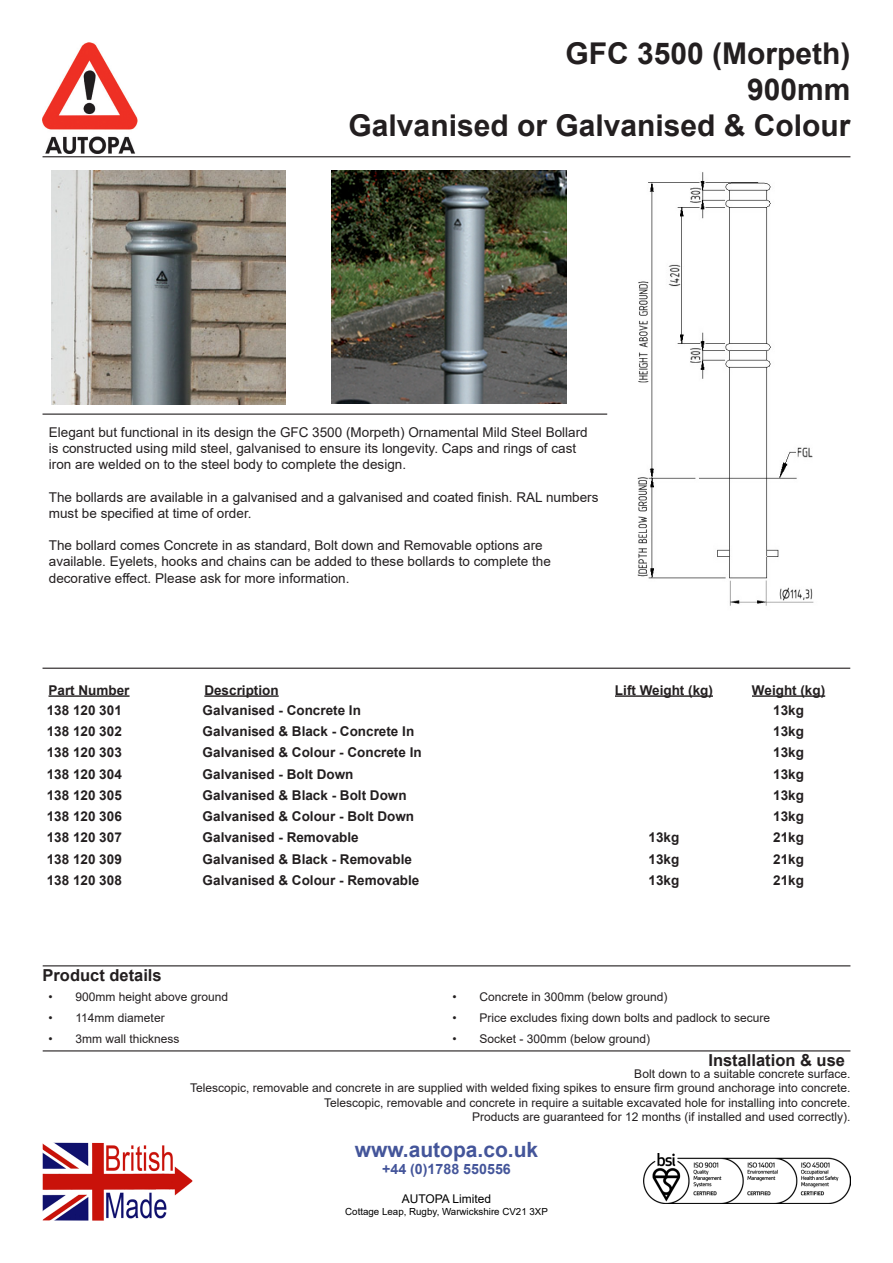
<style>
.page{position:relative;width:893px;height:1263px;background:#fff}
.page>*{position:absolute;margin:0;border:0;box-sizing:border-box;transform-origin:0 0}
.t1{font:700 30px "Arial";color:#231f20}
.t2{font:700 21px "Arial";color:#44559a}
.t3{font:700 16.5px "Arial";color:#231f20}
.t4{font:700 14.25px "Arial";color:#44559a}
.t5{font:13.5px/16.2px "Arial";color:#231f20}
.t6{font:700 13.5px "Arial";color:#231f20}
.t7{font:12px "Arial";color:#231f20}
.t8{font:12px "Arial";color:#000}
.t9{font:9.75px "Arial";color:#000}
</style>
<div class="page">
<img style="left:644px;top:1154px;width:206px;height:49px">
<img style="left:43px;top:1143px;width:149px;height:78px">
<img style="left:637px;top:172px;width:177px;height:434px">
<img style="left:42px;top:43px;width:95px;height:110px">
<hr style="left:43px;top:156px;width:807px;height:1px;background:#231f20">
<hr style="left:43px;top:414px;width:564px;height:1px;background:#231f20">
<img style="left:52px;top:170px;width:234px;height:235px">
<img style="left:332px;top:170px;width:235px;height:234px">
<hr style="left:49px;top:695px;width:81px;height:2px;background:#231f20">
<hr style="left:204px;top:695px;width:75px;height:2px;background:#231f20">
<hr style="left:615px;top:695px;width:98px;height:2px;background:#231f20">
<hr style="left:752px;top:695px;width:73px;height:2px;background:#231f20">
<hr style="left:43px;top:668px;width:807px;height:1px;background:#231f20">
<hr style="left:43px;top:965px;width:807px;height:1px;background:#231f20">
<hr style="left:43px;top:1050px;width:807px;height:1px;background:#231f20">
<p class="t1" style="left:565px;top:33px;width:287px">GFC 3500 (Morpeth)</p>
<p class="t1" style="left:747px;top:69px;width:105px">900mm</p>
<p class="t1" style="left:349px;top:105px;width:503px">Galvanised or Galvanised &amp; Colour</p>
<p class="t5" style="left:49px;top:424px;width:540px">Elegant but functional in its design the GFC 3500 (Morpeth) Ornamental Mild Steel Bollard is constructed using mild steel, galvanised to ensure its longevity. Caps and rings of cast iron are welded on to the steel body to complete the design.</p>
<p class="t5" style="left:49px;top:489px;width:551px">The bollards are available in a galvanised and a galvanised and coated finish. RAL numbers must be specified at time of order.</p>
<p class="t5" style="left:49px;top:537px;width:504px">The bollard comes Concrete in as standard, Bolt down and Removable options are available. Eyelets, hooks and chains can be added to these bollards to complete the decorative effect. Please ask for more information.</p>
<p class="t6" style="left:49px;top:680px;width:83px">Part Number</p>
<p class="t6" style="left:204px;top:680px;width:76px">Description</p>
<p class="t6" style="left:615px;top:680px;width:99px">Lift Weight (kg)</p>
<p class="t6" style="left:752px;top:680px;width:75px">Weight (kg)</p>
<p class="t6" style="left:47px;top:700px;width:77px">138 120 301</p>
<p class="t6" style="left:203px;top:700px;width:160px">Galvanised - Concrete In</p>
<p class="t6" style="left:773px;top:700px;width:32px">13kg</p>
<p class="t6" style="left:47px;top:722px;width:77px">138 120 302</p>
<p class="t6" style="left:203px;top:722px;width:213px">Galvanised &amp; Black - Concrete In</p>
<p class="t6" style="left:773px;top:722px;width:32px">13kg</p>
<p class="t6" style="left:47px;top:743px;width:77px">138 120 303</p>
<p class="t6" style="left:203px;top:743px;width:221px">Galvanised &amp; Colour - Concrete In</p>
<p class="t6" style="left:773px;top:743px;width:32px">13kg</p>
<p class="t6" style="left:47px;top:764px;width:77px">138 120 304</p>
<p class="t6" style="left:203px;top:764px;width:152px">Galvanised - Bolt Down</p>
<p class="t6" style="left:773px;top:764px;width:32px">13kg</p>
<p class="t6" style="left:47px;top:785px;width:77px">138 120 305</p>
<p class="t6" style="left:203px;top:785px;width:206px">Galvanised &amp; Black - Bolt Down</p>
<p class="t6" style="left:773px;top:785px;width:32px">13kg</p>
<p class="t6" style="left:47px;top:807px;width:77px">138 120 306</p>
<p class="t6" style="left:203px;top:807px;width:213px">Galvanised &amp; Colour - Bolt Down</p>
<p class="t6" style="left:773px;top:807px;width:32px">13kg</p>
<p class="t6" style="left:47px;top:828px;width:77px">138 120 307</p>
<p class="t6" style="left:203px;top:828px;width:158px">Galvanised - Removable</p>
<p class="t6" style="left:649px;top:828px;width:32px">13kg</p>
<p class="t6" style="left:773px;top:828px;width:32px">21kg</p>
<p class="t6" style="left:47px;top:849px;width:77px">138 120 309</p>
<p class="t6" style="left:203px;top:849px;width:211px">Galvanised &amp; Black - Removable</p>
<p class="t6" style="left:649px;top:849px;width:32px">13kg</p>
<p class="t6" style="left:773px;top:849px;width:32px">21kg</p>
<p class="t6" style="left:47px;top:870px;width:77px">138 120 308</p>
<p class="t6" style="left:203px;top:870px;width:218px">Galvanised &amp; Colour - Removable</p>
<p class="t6" style="left:649px;top:870px;width:32px">13kg</p>
<p class="t6" style="left:773px;top:870px;width:32px">21kg</p>
<p class="t3" style="left:43px;top:963px;width:121px">Product details</p>
<p class="t7" style="left:49px;top:989px;width:181px">• 900mm height above ground</p>
<p class="t7" style="left:452px;top:989px;width:217px">• Concrete in 300mm (below ground)</p>
<p class="t7" style="left:49px;top:1009px;width:118px">• 114mm diameter</p>
<p class="t7" style="left:452px;top:1009px;width:319px">• Price excludes fixing down bolts and padlock to secure</p>
<p class="t7" style="left:49px;top:1030px;width:133px">• 3mm wall thickness</p>
<p class="t7" style="left:452px;top:1030px;width:199px">• Socket - 300mm (below ground)</p>
<p class="t3" style="left:708px;top:1048px;width:138px">Installation &amp; use</p>
<p class="t7" style="left:634px;top:1065px;width:218px">Bolt down to a suitable concrete surface.</p>
<p class="t7" style="left:190px;top:1080px;width:662px">Telescopic, removable and concrete in are supplied with welded fixing spikes to ensure firm ground anchorage into concrete.</p>
<p class="t7" style="left:324px;top:1094px;width:528px">Telescopic, removable and concrete in require a suitable excavated hole for installing into concrete.</p>
<p class="t7" style="left:472px;top:1108px;width:380px">Products are guaranteed for 12 months (if installed and used correctly).</p>
<p class="t2" style="left:355px;top:1135px;width:185px">www.autopa.co.uk</p>
<p class="t4" style="left:382px;top:1159px;width:130px">+44 (0)1788 550556</p>
<p class="t8" style="left:402px;top:1190px;width:91px">AUTOPA Limited</p>
<p class="t9" style="left:345px;top:1204px;width:204px">Cottage Leap, Rugby, Warwickshire CV21 3XP</p>
</div>
